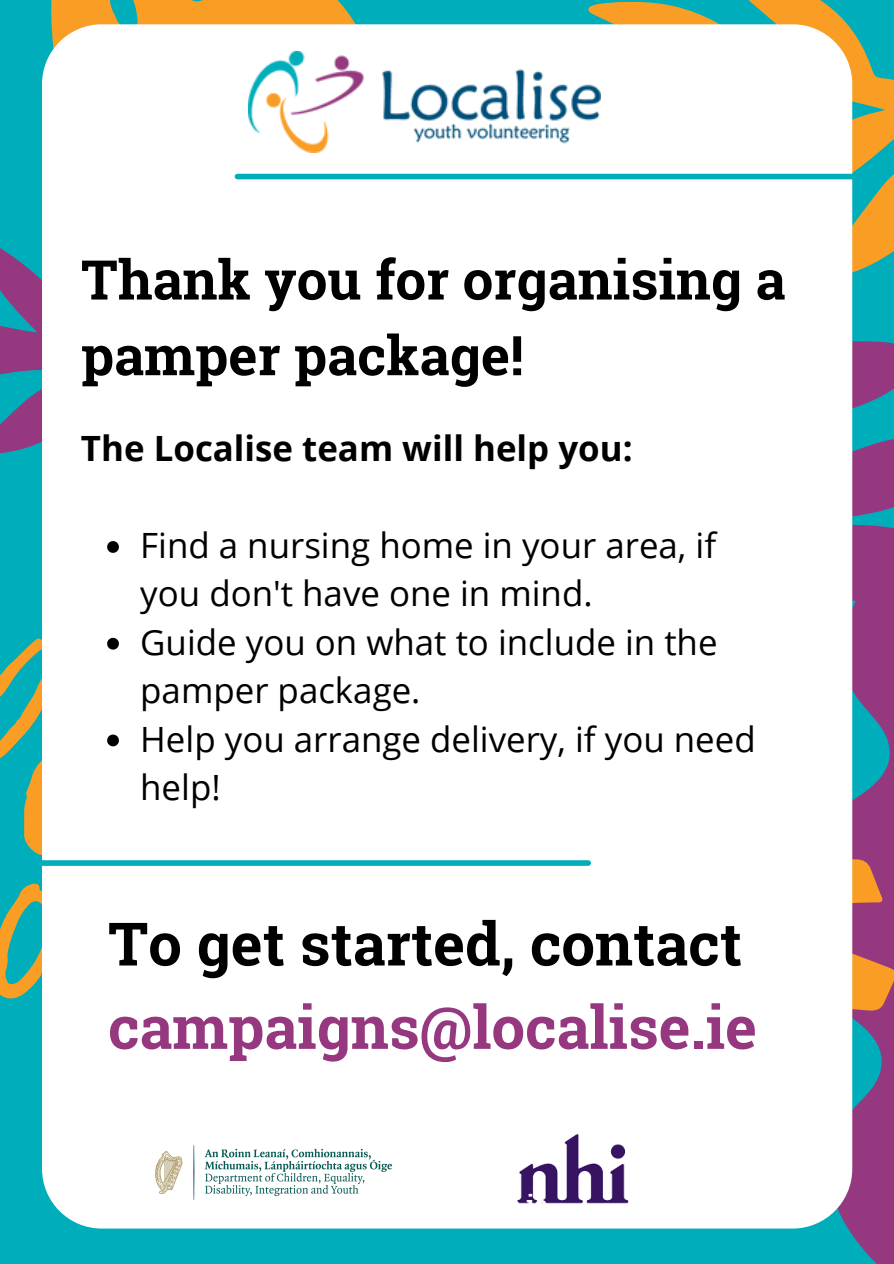
<style>
.page{position:relative;width:894px;height:1264px;background:#fff}
.page>*{position:absolute;margin:0;border:0;box-sizing:border-box;transform-origin:0 0}
.t1{font:700 59.85px "Roboto Slab";color:#963880}
.t2{font:700 59.85px "Roboto Slab";color:#000}
.t3{font:700 54.75px/75.6px "Roboto Slab";color:#000}
.t4{font:34.8px/48.3px "Open Sans";color:#000}
.t5{font:700 34.8px "Open Sans";color:#000}
</style>
<div class="page">
<div style="left:0;top:0;width:893px;height:1263px;background:#00adba"></div>
<svg style="left:692px;top:1228px;width:201px;height:35px"></svg>
<svg style="left:800px;top:731px;width:93px;height:497px;fill:#963880"></svg>
<div style="left:50px;top:0;width:306px;height:53px;background:#f99d25"></div>
<svg style="left:852px;top:462px;width:41px;height:269px;background:#864587"></svg>
<svg style="left:0;top:248px;width:42px;height:206px;fill:#963880"></svg>
<svg style="left:588px;top:0;width:305px;height:462px"></svg>
<svg style="left:164px;top:0;width:46px;height:3px"></svg>
<svg style="left:109px;top:0;width:28px;height:24px"></svg>
<div style="left:42px;top:24px;width:810px;height:1204px;background:#fff;border-radius:60px"></div>
<img style="left:249px;top:51px;width:351px;height:101px">
<div style="left:237px;top:174px;width:620px;height:5px;background:#00adba"></div>
<img style="left:155px;top:1145px;width:237px;height:55px">
<img style="left:516px;top:1133px;width:113px;height:71px">
<svg style="left:0;top:541px;width:425px;height:458px"></svg>
<div style="left:0;top:860px;width:588px;height:5px;background:#00adba"></div>
<p class="t3" style="left:81px;top:240px;width:706px">Thank you for organising a pamper package!</p>
<p class="t5" style="left:81px;top:424px;width:553px">The Localise team will help you:</p>
<p class="t4" style="left:140px;top:520px;width:577px">Find a nursing home in your area, if you don't have one in mind.</p>
<p class="t4" style="left:140px;top:617px;width:578px">Guide you on what to include in the pamper package.</p>
<p class="t4" style="left:140px;top:714px;width:616px">Help you arrange delivery, if you need help!</p>
<p class="t2" style="left:108px;top:902px;width:635px">To get started, contact</p>
<p class="t1" style="left:108px;top:986px;width:650px">campaigns@localise.ie</p>
</div>
